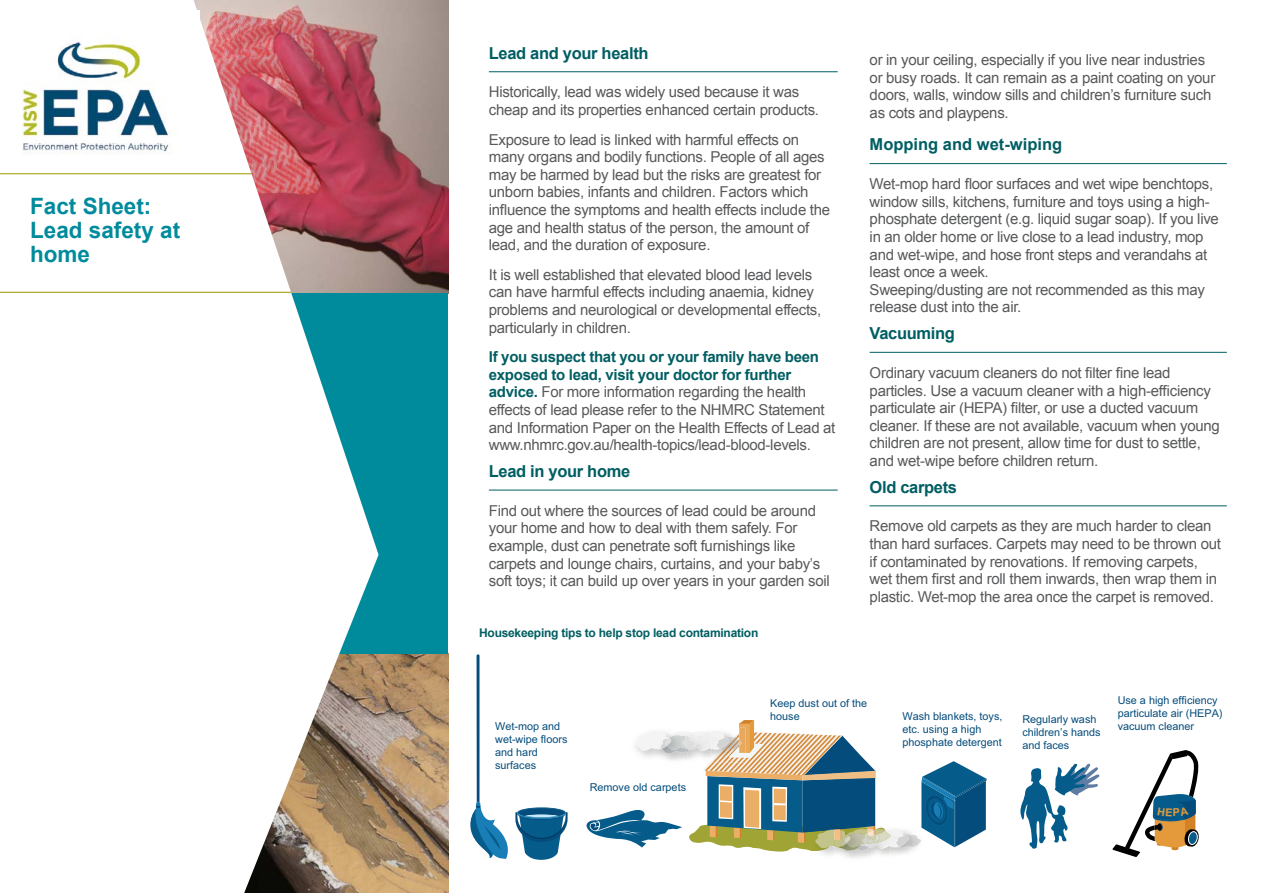
<style>
.page{position:relative;width:1263px;height:893px;background:#fff}
.page>*{position:absolute;margin:0;border:0;box-sizing:border-box;transform-origin:0 0}
.EPA_H1{font:700 22.5px/24px "Arial";color:#008b9d}
.EPA_H2{font:700 16.5px "Arial";letter-spacing:-.02em;color:#005e63}
.EPA_H2-2{font:700 16.5px "Arial";color:#005e62}
.EPA_Body_copy{font:15px/17.5px "Arial";letter-spacing:-.02em;color:#58595b}
.t1{font:700 12px "Arial";letter-spacing:-.02em;color:#005e62}
.t2{font:10.8px/13px "Arial";color:#044c7b}
.s1{font-weight:700;color:#005e62}
</style>
<div class="page">
<img style="left:379px;top:0;width:70px;height:293px">
<img style="left:379px;top:653px;width:70px;height:240px">
<div style="left:213px;top:293px;width:235px;height:360px;background:#008b9d"></div>
<svg style="left:0;top:0;width:379px;height:893px"></svg>
<img style="left:0;top:11px;width:200px;height:156px">
<hr style="left:0;top:292px;width:291px;height:1px;background:#990">
<hr style="left:0;top:173px;width:252px;height:1px;background:#990">
<hr style="left:870px;top:163px;width:357px;height:1px;background:#005e62">
<hr style="left:870px;top:352px;width:357px;height:1px;background:#005e63">
<hr style="left:870px;top:505px;width:357px;height:1px;background:#005e63">
<svg style="left:1020px;top:763px;width:79px;height:86px"></svg>
<img style="left:912px;top:834px;width:9px;height:14px">
<svg style="left:921px;top:761px;width:66px;height:86px"></svg>
<svg style="left:586px;top:720px;width:326px;height:138px"></svg>
<svg style="left:470px;top:654px;width:98px;height:206px"></svg>
<hr style="left:489px;top:71px;width:349px;height:1px;background:#005e63">
<hr style="left:489px;top:490px;width:349px;height:1px;background:#005e63">
<svg style="left:1112px;top:750px;width:87px;height:107px"></svg>
<h1 class="EPA_H1" style="left:30px;top:195px;width:152px">Fact Sheet:<br>Lead safety at home</h1>
<h2 class="EPA_H2" style="left:489px;top:42px;width:161px">Lead and your health</h2>
<p class="EPA_Body_copy" style="left:489px;top:83px;width:332px">Historically, lead was widely used because it was cheap and its properties enhanced certain products.</p>
<p class="EPA_Body_copy" style="left:489px;top:131px;width:343px">Exposure to lead is linked with harmful effects on many organs and bodily functions. People of all ages may be harmed by lead but the risks are greatest for unborn babies, infants and children. Factors which influence the symptoms and health effects include the age and health status of the person, the amount of lead, and the duration of exposure.</p>
<p class="EPA_Body_copy" style="left:489px;top:266px;width:334px">It is well established that elevated blood lead levels can have harmful effects including anaemia, kidney problems and neurological or developmental effects, particularly in children.</p>
<p class="EPA_Body_copy" style="left:489px;top:348px;width:348px"><span class="s1">If you suspect that you or your family have been exposed to lead, visit your doctor for further advice.</span> For more information regarding the health effects of lead please refer to the NHMRC Statement and Information Paper on the Health Effects of Lead at www.nhmrc.gov.au/health-topics/lead-blood-levels.</p>
<h2 class="EPA_H2" style="left:489px;top:460px;width:143px">Lead in your home</h2>
<p class="EPA_Body_copy" style="left:489px;top:502px;width:342px">Find out where the sources of lead could be around your home and how to deal with them safely. For example, dust can penetrate soft furnishings like carpets and lounge chairs, curtains, and your baby’s soft toys; it can build up over years in your garden soil</p>
<p class="t1" style="left:479px;top:625px;width:281px">Housekeeping tips to help stop lead contamination</p>
<p class="EPA_Body_copy" style="left:870px;top:51px;width:347px">or in your ceiling, especially if you live near industries or busy roads. It can remain as a paint coating on your doors, walls, window sills and children’s furniture such as cots and playpens.</p>
<h2 class="EPA_H2-2" style="left:870px;top:134px;width:194px">Mopping and wet-wiping</h2>
<p class="EPA_Body_copy" style="left:870px;top:175px;width:351px">Wet-mop hard floor surfaces and wet wipe benchtops, window sills, kitchens, furniture and toys using a high&shy;phosphate detergent (e.g. liquid sugar soap). If you live in an older home or live close to a lead industry, mop and wet-wipe, and hose front steps and verandahs at least once a week.<br>Sweeping/dusting are not recommended as this may release dust into the air.</p>
<h2 class="EPA_H2" style="left:870px;top:322px;width:87px">Vacuuming</h2>
<p class="EPA_Body_copy" style="left:870px;top:364px;width:352px">Ordinary vacuum cleaners do not filter fine lead particles. Use a vacuum cleaner with a high-efficiency particulate air (HEPA) filter, or use a ducted vacuum cleaner. If these are not available, vacuum when young children are not present, allow time for dust to settle, and wet-wipe before children return.</p>
<h2 class="EPA_H2" style="left:870px;top:476px;width:89px">Old carpets</h2>
<p class="EPA_Body_copy" style="left:870px;top:518px;width:353px">Remove old carpets as they are much harder to clean than hard surfaces. Carpets may need to be thrown out if contaminated by renovations. If removing carpets, wet them first and roll them inwards, then wrap them in plastic. Wet-mop the area once the carpet is removed.</p>
<p class="t2" style="left:495px;top:720px;width:74px">Wet-mop and wet-wipe floors and hard surfaces</p>
<p class="t2" style="left:590px;top:780px;width:98px">Remove old carpets</p>
<p class="t2" style="left:770px;top:696px;width:99px">Keep dust out of the house</p>
<p class="t2" style="left:902px;top:710px;width:102px">Wash blankets, toys, etc. using a high phosphate detergent</p>
<p class="t2" style="left:1022px;top:712px;width:80px">Regularly wash children’s hands and faces</p>
<p class="t2" style="left:1118px;top:693px;width:106px">Use a high efficiency particulate air (HEPA) vacuum cleaner</p>
</div>
